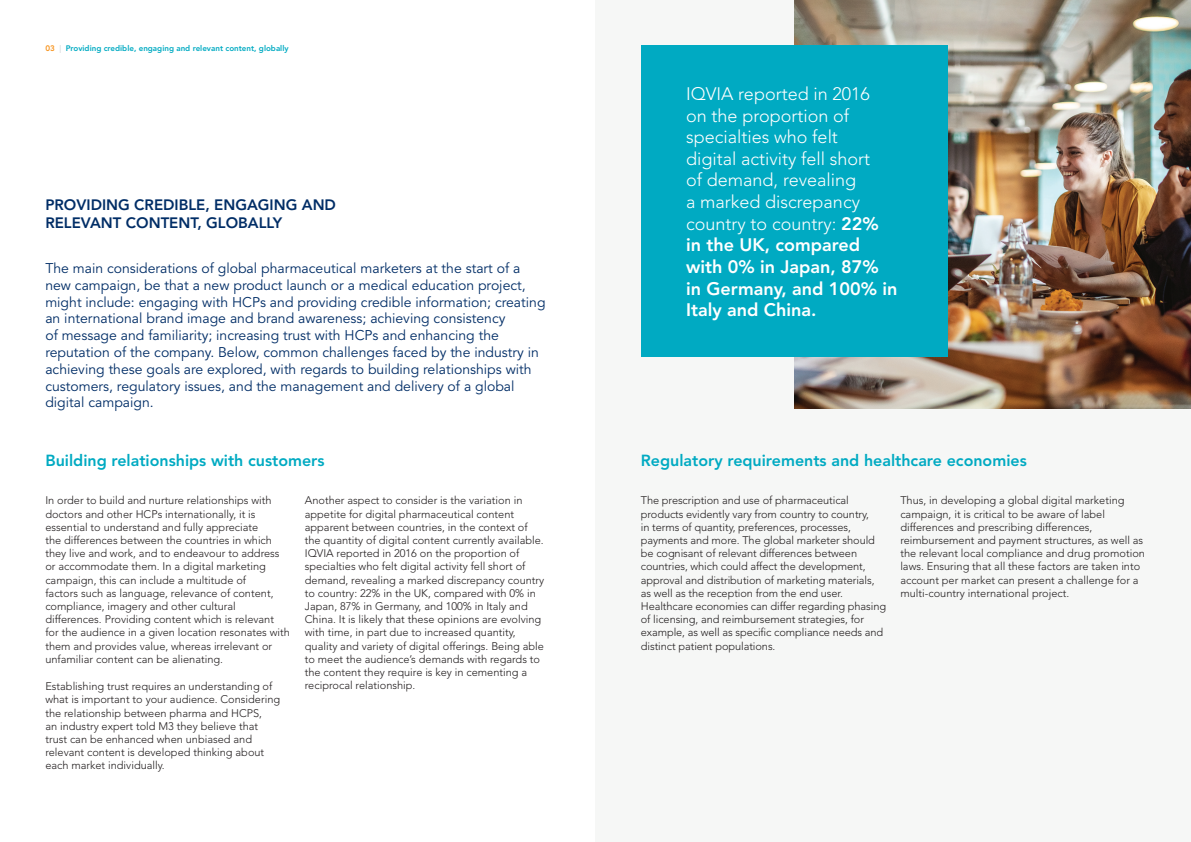
<style>
.page{position:relative;width:1191px;height:842px;background:#fff}
.page>*{position:absolute;margin:0;border:0;box-sizing:border-box;transform-origin:0 0}
.t1{font:300 18px/21.6px "Avenir LT Std";color:#fff}
.t2{font:800 16px "Avenir LT Std";color:#00aac2}
.t3{font:800 15px/18px "Avenir LT Std";color:#002d66}
.t4{font:14px/16.8px "Avenir LT Std";color:#002d66}
.t5{font:300 11px/13.2px "Avenir LT Std";color:#231f20}
.t6{font:800 8px "Avenir LT Std";color:#00aac2}
.s1{color:#f7931d}
.s2{font-weight:400;color:#c2c9cc}
.s3{font-weight:800}
</style>
<div class="page">
<div style="left:595px;top:0;width:596px;height:842px;background:#f6f7f6"></div>
<img style="left:794px;top:0;width:397px;height:408px">
<div style="left:641px;top:45px;width:306px;height:312px;background:#00aac2"></div>
<p class="t6" style="left:45px;top:44px;width:245px"><span class="s1">03</span> <span class="s2">|</span> Providing credible, engaging and relevant content, globally</p>
<p class="t3" style="left:45px;top:196px;width:292px">PROVIDING CREDIBLE, ENGAGING AND<br>RELEVANT CONTENT, GLOBALLY</p>
<p class="t4" style="left:45px;top:260px;width:502px">The main considerations of global pharmaceutical marketers at the start of a new campaign, be that a new product launch or a medical education project, might include: engaging with HCPs and providing credible information; creating an international brand image and brand awareness; achieving consistency<br>of message and familiarity; increasing trust with HCPs and enhancing the reputation of the company. Below, common challenges faced by the industry in achieving these goals are explored, with regards to building relationships with customers, regulatory issues, and the management and delivery of a global digital campaign.</p>
<p class="t2" style="left:45px;top:451px;width:281px">Building relationships with customers</p>
<p class="t5" style="left:45px;top:494px;width:246px">In order to build and nurture relationships with doctors and other HCPs internationally, it is essential to understand and fully appreciate<br>the differences between the countries in which they live and work, and to endeavour to address or accommodate them. In a digital marketing campaign, this can include a multitude of<br>factors such as language, relevance of content, compliance, imagery and other cultural differences. Providing content which is relevant for the audience in a given location resonates with them and provides value, whereas irrelevant or unfamiliar content can be alienating.</p>
<p class="t5" style="left:45px;top:680px;width:236px">Establishing trust requires an understanding of what is important to your audience. Considering the relationship between pharma and HCPS,<br>an industry expert told M3 they believe that trust can be enhanced when unbiased and relevant content is developed thinking about each market individually.</p>
<p class="t5" style="left:305px;top:494px;width:241px">Another aspect to consider is the variation in appetite for digital pharmaceutical content apparent between countries, in the context of the quantity of digital content currently available.<br>IQVIA reported in 2016 on the proportion of specialties who felt digital activity fell short of demand, revealing a marked discrepancy country to country: 22% in the UK, compared with 0% in Japan, 87% in Germany, and 100% in Italy and China. It is likely that these opinions are evolving with time, in part due to increased quantity, quality and variety of digital offerings. Being able to meet the audience’s demands with regards to the content they require is key in cementing a reciprocal relationship.</p>
<p class="t1" style="left:686px;top:83px;width:213px">IQVIA reported in 2016<br>on the proportion of specialties who felt<br>digital activity fell short<br>of demand, revealing<br>a marked discrepancy country to country: <span class="s3">22% in the UK, compared with 0% in Japan, 87% in Germany, and 100% in<br>Italy and China.</span></p>
<p class="t2" style="left:641px;top:451px;width:387px">Regulatory requirements and healthcare economies</p>
<p class="t5" style="left:641px;top:494px;width:247px">The prescription and use of pharmaceutical products evidently vary from country to country,<br>in terms of quantity, preferences, processes, payments and more. The global marketer should be cognisant of relevant differences between countries, which could affect the development, approval and distribution of marketing materials, as well as the reception from the end user.<br>Healthcare economies can differ regarding phasing of licensing, and reimbursement strategies, for example, as well as specific compliance needs and distinct patient populations.</p>
<p class="t5" style="left:900px;top:494px;width:246px">Thus, in developing a global digital marketing campaign, it is critical to be aware of label differences and prescribing differences, reimbursement and payment structures, as well as the relevant local compliance and drug promotion laws. Ensuring that all these factors are taken into account per market can present a challenge for a multi-country international project.</p>
</div>
